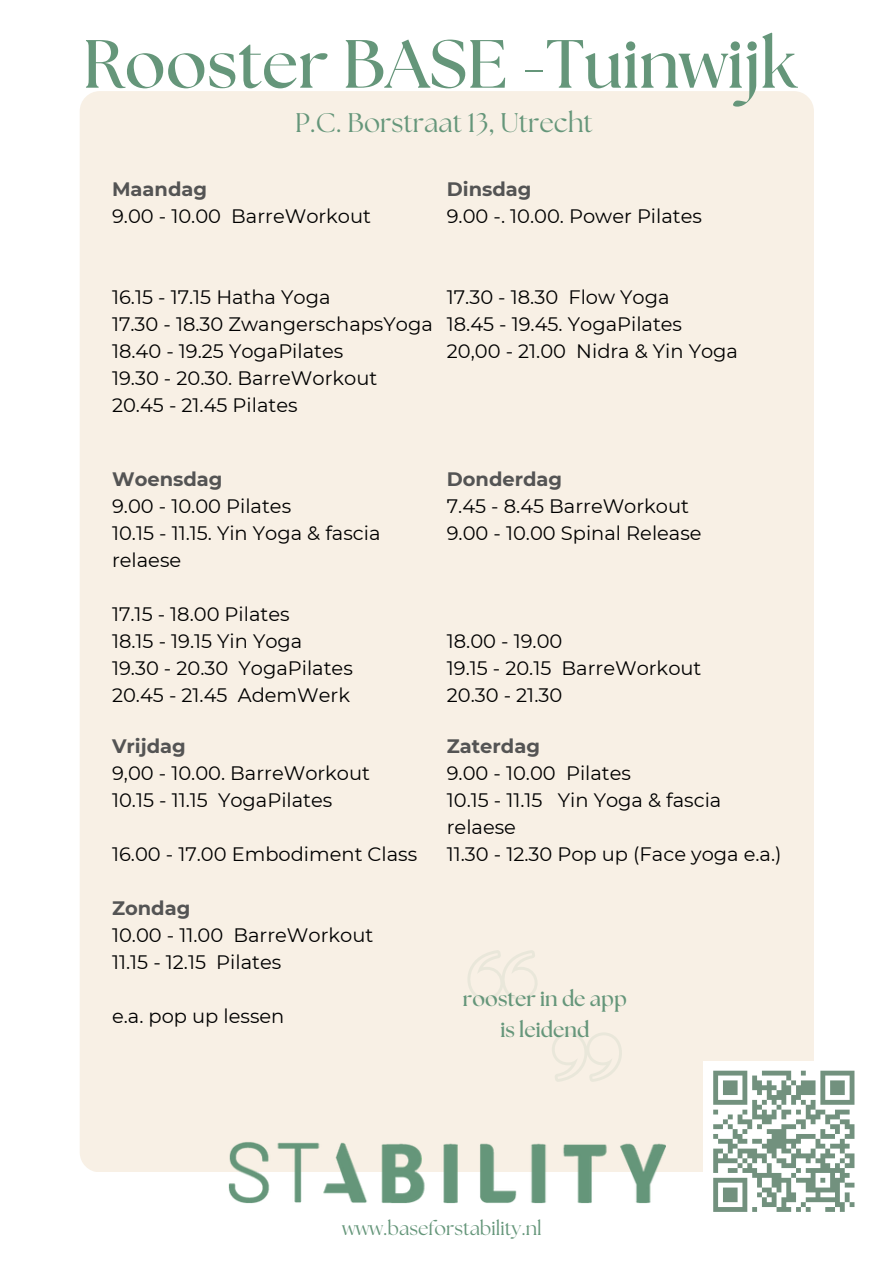
<style>
.page{position:relative;width:894px;height:1264px;background:#fff}
.page>*{position:absolute;margin:0;border:0;box-sizing:border-box;transform-origin:0 0}
.t1{font:700 67.95px "The Seasons";color:#65967a}
.t2{font:26.85px "The Seasons";color:#65967a}
.t3{font:700 21.15px/30.3px "The Seasons";color:#65967a;text-align:center}
.t4{font:19.5px/27px "Montserrat";color:#000}
.t5{font:700 19.5px "Montserrat";color:#545454}
.t6{font:19.5px "The Seasons";color:#65967a}
</style>
<div class="page">
<div style="left:80px;top:91px;width:733px;height:1080px;background:#f8f0e5;border-radius:20px"></div>
<img style="left:228px;top:1142px;width:436px;height:61px">
<svg style="left:468px;top:950px;width:69px;height:49px"></svg>
<svg style="left:552px;top:1033px;width:70px;height:48px"></svg>
<div style="left:703px;top:1060px;width:161px;height:161px;background:#fff"></div>
<svg style="left:713px;top:1070px;width:142px;height:142px"></svg>
<p class="t1" style="left:83px;top:33px;width:715px">Rooster BASE -Tuinwijk</p>
<p class="t2" style="left:295px;top:111px;width:299px">P.C. Borstraat 13, Utrecht</p>
<h1 class="t5" style="left:112px;top:177px;width:96px">Maandag</h1>
<h2 class="t4" style="left:112px;top:202px;width:260px">9.00 - 10.00 BarreWorkout</h2>
<p class="t5" style="left:446px;top:177px;width:86px">Dinsdag</p>
<p class="t4" style="left:446px;top:202px;width:256px">9.00 -. 10.00. Power Pilates</p>
<p class="t4" style="left:112px;top:284px;width:220px">16.15 - 17.15 Hatha Yoga</p>
<p class="t4" style="left:112px;top:311px;width:322px">17.30 - 18.30 ZwangerschapsYoga</p>
<p class="t4" style="left:112px;top:338px;width:233px">18.40 - 19.25 YogaPilates</p>
<p class="t4" style="left:112px;top:365px;width:267px">19.30 - 20.30. BarreWorkout</p>
<p class="t4" style="left:112px;top:392px;width:187px">20.45 - 21.45 Pilates</p>
<p class="t4" style="left:446px;top:284px;width:224px">17.30 - 18.30 Flow Yoga</p>
<p class="t4" style="left:446px;top:311px;width:237px">18.45 - 19.45. YogaPilates</p>
<p class="t4" style="left:446px;top:338px;width:293px">20,00 - 21.00 Nidra &amp; Yin Yoga</p>
<p class="t5" style="left:112px;top:467px;width:112px">Woensdag</p>
<p class="t4" style="left:112px;top:492px;width:180px">9.00 - 10.00 Pilates</p>
<p class="t4" style="left:112px;top:519px;width:270px">10.15 - 11.15. Yin Yoga &amp; fascia relaese</p>
<p class="t4" style="left:112px;top:601px;width:179px">17.15 - 18.00 Pilates</p>
<p class="t4" style="left:112px;top:628px;width:192px">18.15 - 19.15 Yin Yoga</p>
<p class="t4" style="left:112px;top:655px;width:242px">19.30 - 20.30 YogaPilates</p>
<p class="t4" style="left:112px;top:682px;width:239px">20.45 - 21.45 AdemWerk</p>
<p class="t5" style="left:112px;top:733px;width:75px">Vrijdag</p>
<p class="t4" style="left:112px;top:759px;width:259px">9,00 - 10.00. BarreWorkout</p>
<p class="t4" style="left:112px;top:786px;width:222px">10.15 - 11.15 YogaPilates</p>
<p class="t4" style="left:112px;top:840px;width:306px">16.00 - 17.00 Embodiment Class</p>
<p class="t5" style="left:112px;top:896px;width:80px">Zondag</p>
<p class="t4" style="left:112px;top:921px;width:263px">10.00 - 11.00 BarreWorkout</p>
<p class="t4" style="left:112px;top:948px;width:171px">11.15 - 12.15 Pilates</p>
<p class="t4" style="left:112px;top:1002px;width:174px">e.a. pop up lessen</p>
<p class="t5" style="left:446px;top:467px;width:117px">Donderdag</p>
<p class="t4" style="left:446px;top:492px;width:244px">7.45 - 8.45 BarreWorkout</p>
<p class="t4" style="left:446px;top:519px;width:256px">9.00 - 10.00 Spinal Release</p>
<p class="t4" style="left:446px;top:628px;width:117px">18.00 - 19.00</p>
<p class="t4" style="left:446px;top:655px;width:256px">19.15 - 20.15 BarreWorkout</p>
<p class="t4" style="left:446px;top:682px;width:117px">20.30 - 21.30</p>
<p class="t5" style="left:446px;top:733px;width:95px">Zaterdag</p>
<p class="t4" style="left:446px;top:759px;width:186px">9.00 - 10.00 Pilates</p>
<p class="t4" style="left:446px;top:786px;width:276px">10.15 - 11.15 Yin Yoga &amp; fascia relaese</p>
<p class="t4" style="left:446px;top:840px;width:336px">11.30 - 12.30 Pop up (Face yoga e.a.)</p>
<p class="t3" style="left:462px;top:984px;width:166px">rooster in de app is leidend</p>
<p class="t6" style="left:342px;top:1219px;width:201px">www.baseforstability.nl</p>
</div>
